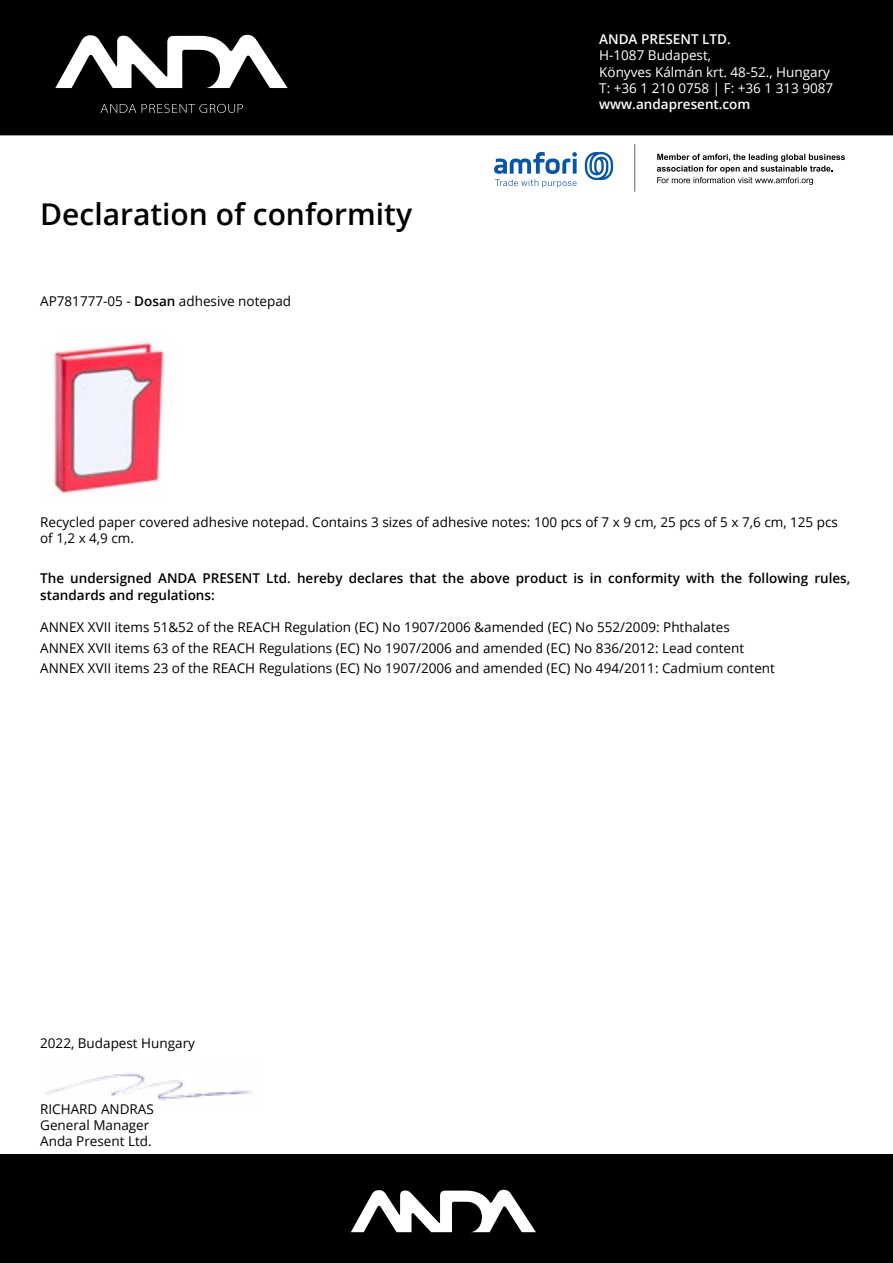
<style>
.page{position:relative;width:893px;height:1263px;background:#fff}
.page>*{position:absolute;margin:0;border:0;box-sizing:border-box;transform-origin:0 0}
.t1{font:600 30px "Open Sans";color:#000}
.t2{font:13.5px/16.2px "Open Sans";color:#000}
.t3{font:600 13.5px/16.2px "Open Sans";color:#000}
.t4{font:13.5px/16.2px "Open Sans";color:#fff}
.t5{font:600 13.5px "Open Sans";color:#fff}
.s1{font-weight:600}
</style>
<div class="page">
<div style="left:0;top:0;width:893px;height:135px;background:#000"></div>
<div style="left:0;top:1154px;width:893px;height:109px;background:#000"></div>
<svg style="left:55px;top:34px;width:233px;height:54px"></svg>
<svg style="left:100px;top:104px;width:143px;height:9px"></svg>
<img style="left:50px;top:328px;width:114px;height:168px">
<svg style="left:351px;top:1189px;width:185px;height:43px"></svg>
<svg style="left:585px;top:152px;width:28px;height:28px"></svg>
<svg style="left:494px;top:152px;width:83px;height:36px"></svg>
<hr style="left:634px;top:144px;width:1px;height:47px;background:#686e79">
<svg style="left:657px;top:154px;width:188px;height:31px"></svg>
<img style="left:45px;top:1073px;width:207px;height:28px">
<h1 class="t1" style="left:40px;top:193px;width:373px">Declaration of conformity</h1>
<p class="t2" style="left:40px;top:292px;width:252px">AP781777-05 - <span class="s1">Dosan</span> adhesive notepad</p>
<p class="t5" style="left:599px;top:30px;width:133px">ANDA PRESENT LTD.</p>
<p class="t4" style="left:599px;top:47px;width:236px">H-1087 Budapest,<br>Könyves Kálmán krt. 48-52., Hungary<br>T: +36 1 210 0758 | F: +36 1 313 9087</p>
<p class="t5" style="left:599px;top:95px;width:153px">www.andapresent.com</p>
<p class="t2" style="left:40px;top:514px;width:799px">Recycled paper covered adhesive notepad. Contains 3 sizes of adhesive notes: 100 pcs of 7 x 9 cm, 25 pcs of 5 x 7,6 cm, 125 pcs of 1,2 x 4,9 cm.</p>
<p class="t3" style="left:40px;top:570px;width:812px">The undersigned ANDA PRESENT Ltd. hereby declares that the above product is in conformity with the following rules, standards and regulations:</p>
<p class="t2" style="left:40px;top:617px;width:736px;line-height:20.4px">ANNEX XVII items 51&amp;52 of the REACH Regulation (EC) No 1907/2006 &amp;amended (EC) No 552/2009: Phthalates<br>ANNEX XVII items 63 of the REACH Regulations (EC) No 1907/2006 and amended (EC) No 836/2012: Lead content<br>ANNEX XVII items 23 of the REACH Regulations (EC) No 1907/2006 and amended (EC) No 494/2011: Cadmium content</p>
<p class="t2" style="left:40px;top:1034px;width:156px">2022, Budapest Hungary</p>
<p class="t2" style="left:40px;top:1100px;width:115px">RICHARD ANDRAS<br>General Manager<br>Anda Present Ltd.</p>
</div>
